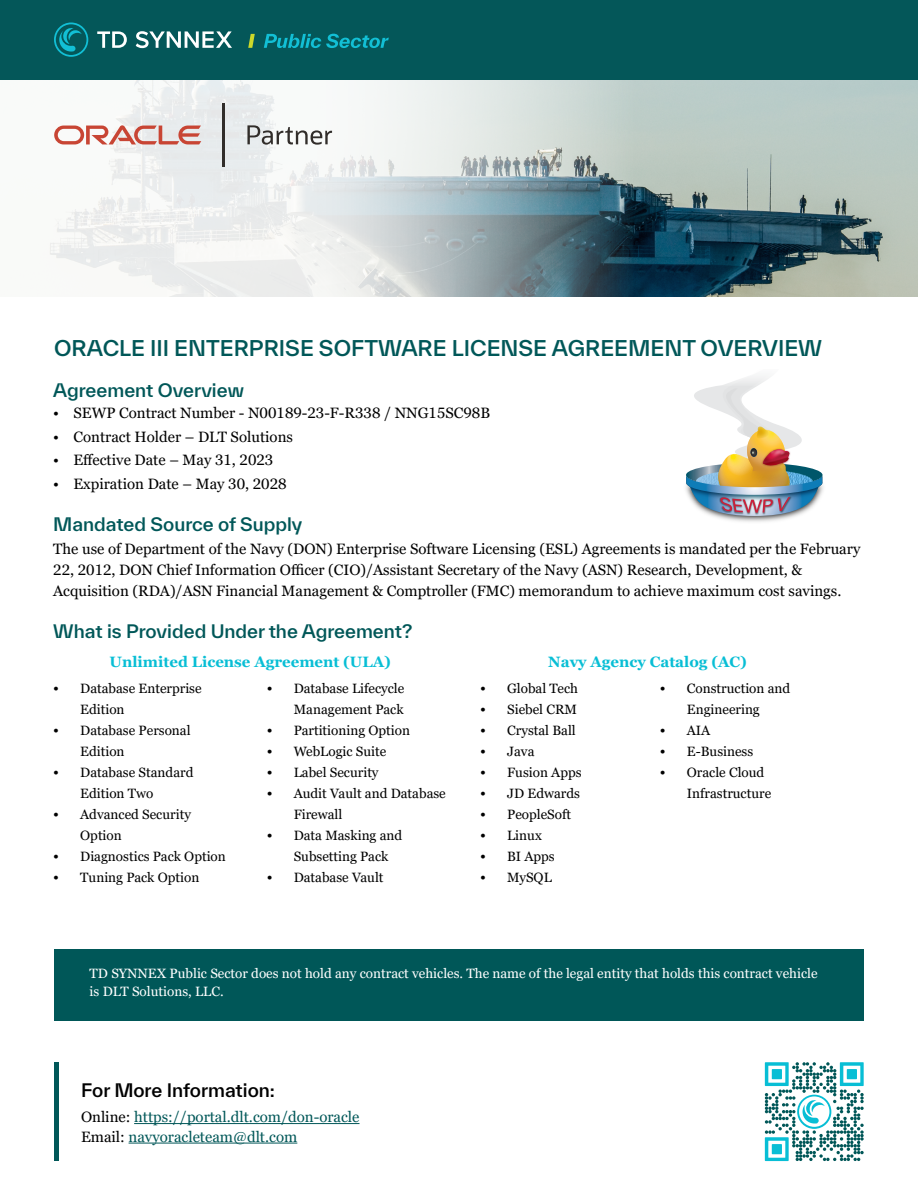
<style>
.page{position:relative;width:918px;height:1188px;background:#fff}
.page>*{position:absolute;margin:0;border:0;box-sizing:border-box;transform-origin:0 0}
.t1{font:500 21px "TWK Everett";color:#005758}
.t2{font:500 18px "TWK Everett";color:#005758}
.t3{font:500 18px "TWK Everett";color:#000}
.t4{font:15px/21px "Georgia Pro";color:#000}
.t5{font:15px/19.5px "Georgia Pro";color:#005758}
.t6{font:700 15px "Georgia Pro";color:#08bed5}
.t7{font:13.5px/21px "Georgia Pro";color:#000}
.t8{font:13.5px/18px "Georgia Pro";color:#fff}
.s1{font-size:15px}
.s2{color:#000}
</style>
<div class="page">
<svg style="left:49px;top:80px;width:869px;height:217px"></svg>
<hr style="left:222px;top:103px;width:2px;height:64px;background:#312d2a">
<svg style="left:54px;top:125px;width:147px;height:19px"></svg>
<svg style="left:247px;top:125px;width:85px;height:20px"></svg>
<div style="left:0;top:0;width:918px;height:80px;background:#045759"></div>
<svg style="left:54px;top:22px;width:34px;height:35px"></svg>
<svg style="left:97px;top:31px;width:30px;height:17px"></svg>
<svg style="left:136px;top:31px;width:96px;height:17px"></svg>
<svg style="left:264px;top:34px;width:125px;height:14px"></svg>
<svg style="left:248px;top:34px;width:7px;height:14px"></svg>
<div style="left:54px;top:949px;width:810px;height:71px;background:#005758"></div>
<div style="left:54px;top:1062px;width:5px;height:99px;background:#005758"></div>
<hr style="left:134px;top:1123px;width:226px;height:1px;background:#005758">
<hr style="left:129px;top:1143px;width:168px;height:1px;background:#005758">
<svg style="left:765px;top:1062px;width:99px;height:99px"></svg>
<img style="left:686px;top:376px;width:137px;height:140px">
<h1 class="t1" style="left:54px;top:333px;width:770px">ORACLE III ENTERPRISE SOFTWARE LICENSE AGREEMENT OVERVIEW</h1>
<h2 class="t2" style="left:53px;top:378px;width:192px">Agreement Overview</h2>
<p class="t4" style="left:53px;top:403px;width:438px">• SEWP Contract Number - N00189-23-F-R338 / NNG15SC98B</p>
<p class="t4" style="left:53px;top:427px;width:241px">• Contract Holder – DLT Solutions</p>
<p class="t4" style="left:53px;top:450px;width:222px">• Effective Date – May 31, 2023</p>
<p class="t4" style="left:53px;top:474px;width:235px">• Expiration Date – May 30, 2028</p>
<h2 class="t2" style="left:53px;top:511px;width:251px">Mandated Source of Supply</h2>
<p class="t4" style="left:53px;top:539px;width:809px">The use of Department of the Navy (DON) Enterprise Software Licensing (ESL) Agreements is mandated per the February<br>22, 2012, DON Chief Information Officer (CIO)/Assistant Secretary of the Navy (ASN) Research, Development, &amp;<br>Acquisition (RDA)/ASN Financial Management &amp; Comptroller (FMC) memorandum to achieve maximum cost savings.</p>
<h2 class="t2" style="left:53px;top:619px;width:361px">What is Provided Under the Agreement?</h2>
<p class="t6" style="left:110px;top:653px;width:283px">Unlimited License Agreement (ULA)</p>
<p class="t6" style="left:548px;top:653px;width:200px">Navy Agency Catalog (AC)</p>
<p class="t7" style="left:80px;top:679px;width:123px;text-indent:-27px"><span class="s1">•</span> Database Enterprise<br>Edition</p>
<p class="t7" style="left:80px;top:721px;width:112px;text-indent:-27px"><span class="s1">•</span> Database Personal<br>Edition</p>
<p class="t7" style="left:80px;top:763px;width:115px;text-indent:-27px"><span class="s1">•</span> Database Standard<br>Edition Two</p>
<p class="t7" style="left:80px;top:805px;width:112px;text-indent:-27px"><span class="s1">•</span> Advanced Security<br>Option</p>
<p class="t7" style="left:53px;top:847px;width:174px"><span class="s1">•</span> Diagnostics Pack Option</p>
<p class="t7" style="left:53px;top:868px;width:148px"><span class="s1">•</span> Tuning Pack Option</p>
<p class="t7" style="left:267px;top:679px;width:139px;text-align:right"><span class="s1">•</span> Database Lifecycle<br>Management Pack</p>
<p class="t7" style="left:267px;top:721px;width:145px"><span class="s1">•</span> Partitioning Option</p>
<p class="t7" style="left:267px;top:742px;width:121px"><span class="s1">•</span> WebLogic Suite</p>
<p class="t7" style="left:267px;top:763px;width:113px"><span class="s1">•</span> Label Security</p>
<p class="t7" style="left:294px;top:784px;width:154px;text-indent:-27px"><span class="s1">•</span> Audit Vault and Database<br>Firewall</p>
<p class="t7" style="left:294px;top:826px;width:110px;text-indent:-27px"><span class="s1">•</span> Data Masking and<br>Subsetting Pack</p>
<p class="t7" style="left:267px;top:868px;width:118px"><span class="s1">•</span> Database Vault</p>
<p class="t7" style="left:480px;top:679px;width:99px"><span class="s1">•</span> Global Tech</p>
<p class="t7" style="left:480px;top:700px;width:98px"><span class="s1">•</span> Siebel CRM</p>
<p class="t7" style="left:480px;top:721px;width:97px"><span class="s1">•</span> Crystal Ball</p>
<p class="t7" style="left:480px;top:742px;width:56px"><span class="s1">•</span> Java</p>
<p class="t7" style="left:480px;top:763px;width:103px"><span class="s1">•</span> Fusion Apps</p>
<p class="t7" style="left:480px;top:784px;width:101px"><span class="s1">•</span> JD Edwards</p>
<p class="t7" style="left:480px;top:805px;width:93px"><span class="s1">•</span> PeopleSoft</p>
<p class="t7" style="left:480px;top:826px;width:63px"><span class="s1">•</span> Linux</p>
<p class="t7" style="left:480px;top:847px;width:76px"><span class="s1">•</span> BI Apps</p>
<p class="t7" style="left:480px;top:868px;width:73px"><span class="s1">•</span> MySQL</p>
<p class="t7" style="left:660px;top:679px;width:132px;text-align:center"><span class="s1">•</span> Construction and<br>Engineering</p>
<p class="t7" style="left:660px;top:721px;width:52px"><span class="s1">•</span> AIA</p>
<p class="t7" style="left:660px;top:742px;width:95px"><span class="s1">•</span> E-Business</p>
<p class="t7" style="left:687px;top:763px;width:86px;text-indent:-27px"><span class="s1">•</span> Oracle Cloud<br>Infrastructure</p>
<p class="t8" style="left:90px;top:965px;width:729px">TD SYNNEX Public Sector does not hold any contract vehicles. The name of the legal entity that holds this contract vehicle is DLT Solutions, LLC.</p>
<h2 class="t3" style="left:81px;top:1077px;width:196px">For More Information:</h2>
<p class="t5" style="left:81px;top:1108px;width:280px"><span class="s2">Online:</span> https://portal.dlt.com/don-oracle<br><span class="s2">Email:</span> navyoracleteam@dlt.com</p>
</div>
